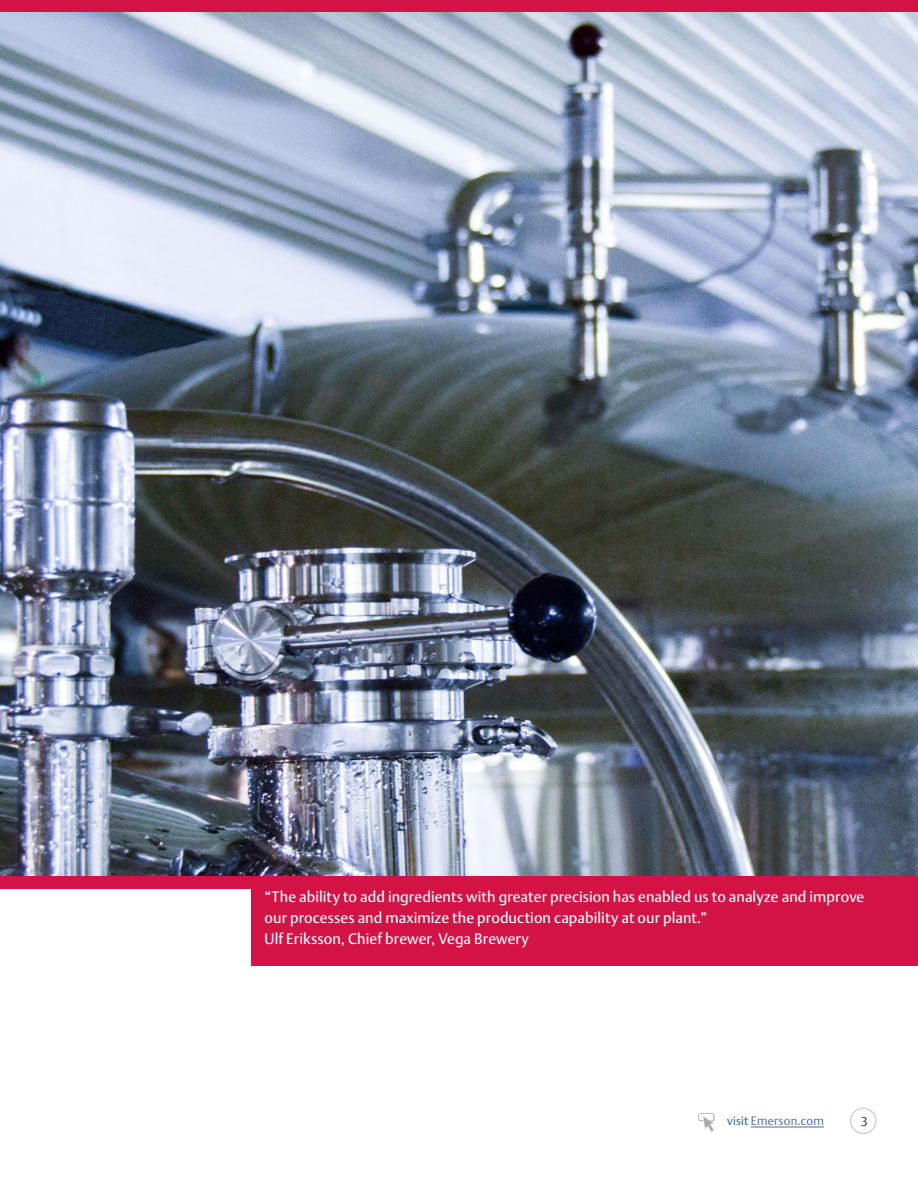
<style>
.page{position:relative;width:918px;height:1188px;background:#fff}
.page>*{position:absolute;margin:0;border:0;box-sizing:border-box;transform-origin:0 0}
.t1{font:15px/21px "DTL Argo T";letter-spacing:.005em;color:#fff}
.t2{font:12.75px "DTL Argo T";color:#4d4d4f}
.t3{font:300 12px "DTL Argo T";letter-spacing:.015em;color:#456da9}
.s1{color:#245b99}
</style>
<div class="page">
<div style="left:252px;top:875px;width:666px;height:91px;background:#d31245"></div>
<div style="left:0;top:0;width:918px;height:888px;background:#d31245"></div>
<img style="left:0;top:13px;width:918px;height:862px">
<div style="left:850px;top:1107px;width:27px;height:27px;border:2px solid #d1d3d4;border-radius:50%"></div>
<svg style="left:698px;top:1113px;width:17px;height:19px"></svg>
<hr style="left:751px;top:1127px;width:73px;height:1px;background:#456da9">
<p class="t1" style="left:265px;top:886px;width:601px">“The ability to add ingredients with greater precision has enabled us to analyze and improve our processes and maximize the production capability at our plant.”<br>Ulf Eriksson, Chief brewer, Vega Brewery</p>
<p class="t3" style="left:727px;top:1114px;width:98px"><span class="s1">visit</span> Emerson.com</p>
<p class="t2" style="left:861px;top:1114px;width:9px">3</p>
</div>
